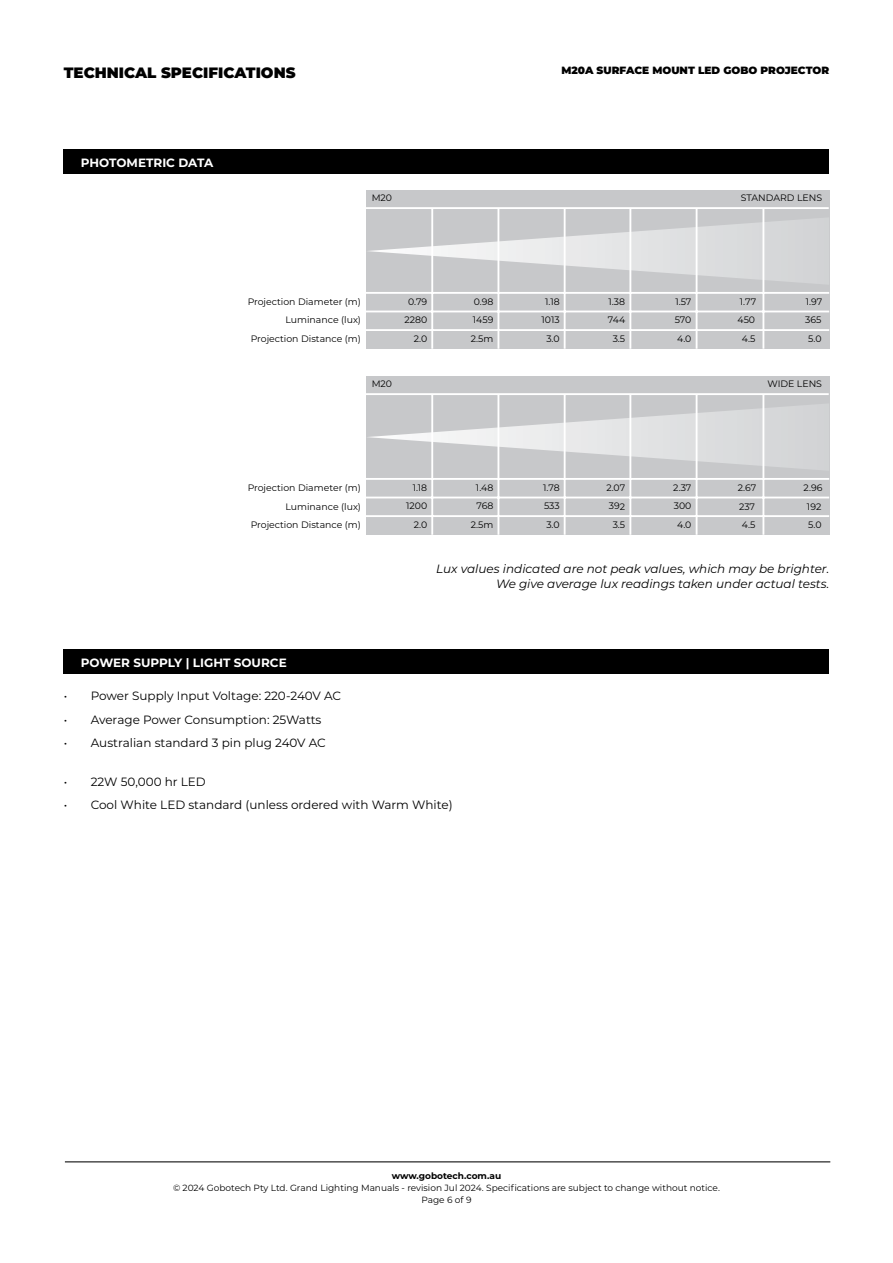
<style>
.page{position:relative;width:893px;height:1263px;background:#fff}
.page>*{position:absolute;margin:0;border:0;box-sizing:border-box;transform-origin:0 0}
.t1{font:900 15px "Montserrat";color:#000}
.t2{font:12px "Montserrat";color:#000}
.t3{font:italic 12px/15px "Montserrat";color:#000;text-align:right}
.t4{font:700 12px "Montserrat";color:#fff}
.t5{font:900 10.5px "Montserrat";color:#000}
.t6{font:9.3px/18.6px "Montserrat";color:#000;text-align:right}
.t7{font:9px/12px "Montserrat";color:#000;text-align:center}
.t8{font:700 9px "Montserrat";color:#000}
</style>
<div class="page">
<hr style="left:65px;top:1161px;width:765px;height:1px;background:#000">
<div style="left:64px;top:149px;width:765px;height:25px;background:#000"></div>
<div style="left:64px;top:649px;width:765px;height:25px;background:#000"></div>
<div style="left:366px;top:190px;width:463px;height:159px;background:#c7c8ca"></div>
<svg style="left:368px;top:217px;width:461px;height:68px"></svg>
<hr style="left:431px;top:208px;width:2px;height:141px;background:#fff">
<hr style="left:497px;top:208px;width:2px;height:141px;background:#fff">
<hr style="left:564px;top:208px;width:2px;height:141px;background:#fff">
<hr style="left:629px;top:208px;width:2px;height:141px;background:#fff">
<hr style="left:696px;top:208px;width:1px;height:141px;background:#fff">
<hr style="left:762px;top:208px;width:2px;height:141px;background:#fff">
<hr style="left:366px;top:207px;width:463px;height:2px;background:#fff">
<hr style="left:366px;top:292px;width:463px;height:2px;background:#fff">
<hr style="left:366px;top:311px;width:463px;height:1px;background:#fff">
<hr style="left:366px;top:329px;width:463px;height:2px;background:#fff">
<div style="left:366px;top:376px;width:463px;height:159px;background:#c7c8ca"></div>
<svg style="left:368px;top:403px;width:461px;height:68px"></svg>
<hr style="left:431px;top:394px;width:2px;height:141px;background:#fff">
<hr style="left:497px;top:394px;width:2px;height:141px;background:#fff">
<hr style="left:564px;top:394px;width:2px;height:141px;background:#fff">
<hr style="left:629px;top:394px;width:2px;height:141px;background:#fff">
<hr style="left:696px;top:394px;width:1px;height:141px;background:#fff">
<hr style="left:762px;top:394px;width:2px;height:141px;background:#fff">
<hr style="left:366px;top:393px;width:463px;height:2px;background:#fff">
<hr style="left:366px;top:478px;width:463px;height:2px;background:#fff">
<hr style="left:366px;top:497px;width:463px;height:1px;background:#fff">
<hr style="left:366px;top:515px;width:463px;height:2px;background:#fff">
<h1 class="t1" style="left:64px;top:62px;width:233px">TECHNICAL SPECIFICATIONS</h1>
<p class="t5" style="left:561px;top:62px;width:269px">M20A SURFACE MOUNT LED GOBO PROJECTOR</p>
<p class="t4" style="left:81px;top:154px;width:134px">PHOTOMETRIC DATA</p>
<p class="t6" style="left:372px;top:188px;width:22px">M20</p>
<p class="t6" style="left:741px;top:188px;width:83px">STANDARD LENS</p>
<p class="t6" style="left:248px;top:292px;width:115px">Projection Diameter (m)<br>Luminance (lux)<br>Projection Distance (m)</p>
<p class="t6" style="left:608px;top:291px;width:19px;text-align:left">1.38<br>744</p>
<p class="t6" style="left:408px;top:292px;width:21px">0.79</p>
<p class="t6" style="left:474px;top:292px;width:21px">0.98</p>
<p class="t6" style="left:675px;top:292px;width:18px">1.57</p>
<p class="t6" style="left:404px;top:310px;width:24px">2280</p>
<p class="t6" style="left:473px;top:310px;width:22px">1459</p>
<p class="t6" style="left:541px;top:310px;width:20px">1013</p>
<p class="t6" style="left:675px;top:310px;width:18px">570</p>
<p class="t6" style="left:613px;top:329px;width:14px">3.5</p>
<p class="t6" style="left:545px;top:292px;width:16px">1.18</p>
<p class="t6" style="left:740px;top:292px;width:18px">1.77</p>
<p class="t6" style="left:806px;top:292px;width:18px">1.97</p>
<p class="t6" style="left:737px;top:311px;width:19px">450</p>
<p class="t6" style="left:805px;top:311px;width:18px">365</p>
<p class="t6" style="left:414px;top:329px;width:15px">2.0</p>
<p class="t6" style="left:471px;top:329px;width:24px">2.5m</p>
<p class="t6" style="left:677px;top:329px;width:16px">4.0</p>
<p class="t6" style="left:546px;top:329px;width:15px">3.0</p>
<p class="t6" style="left:808px;top:329px;width:15px">5.0</p>
<p class="t6" style="left:742px;top:329px;width:15px">4.5</p>
<p class="t6" style="left:372px;top:374px;width:22px">M20</p>
<p class="t6" style="left:767px;top:374px;width:56px">WIDE LENS</p>
<p class="t6" style="left:248px;top:478px;width:115px">Projection Diameter (m)<br>Luminance (lux)<br>Projection Distance (m)</p>
<p class="t6" style="left:606px;top:477px;width:20px;text-align:left">2.07<br>392</p>
<p class="t6" style="left:413px;top:478px;width:16px">1.18</p>
<p class="t6" style="left:476px;top:478px;width:19px">1.48</p>
<p class="t6" style="left:673px;top:478px;width:20px">2.37</p>
<p class="t6" style="left:406px;top:496px;width:23px">1200</p>
<p class="t6" style="left:476px;top:496px;width:18px">768</p>
<p class="t6" style="left:544px;top:496px;width:17px">533</p>
<p class="t6" style="left:674px;top:496px;width:19px">300</p>
<p class="t6" style="left:613px;top:515px;width:14px">3.5</p>
<p class="t6" style="left:543px;top:478px;width:18px">1.78</p>
<p class="t6" style="left:738px;top:478px;width:20px">2.67</p>
<p class="t6" style="left:804px;top:478px;width:20px">2.96</p>
<p class="t6" style="left:739px;top:497px;width:17px">237</p>
<p class="t6" style="left:807px;top:497px;width:16px">192</p>
<p class="t6" style="left:414px;top:515px;width:15px">2.0</p>
<p class="t6" style="left:471px;top:515px;width:24px">2.5m</p>
<p class="t6" style="left:677px;top:515px;width:16px">4.0</p>
<p class="t6" style="left:546px;top:515px;width:15px">3.0</p>
<p class="t6" style="left:808px;top:515px;width:15px">5.0</p>
<p class="t6" style="left:742px;top:515px;width:15px">4.5</p>
<p class="t3" style="left:436px;top:561px;width:394px">Lux values indicated are not peak values, which may be brighter.<br>We give average lux readings taken under actual tests.</p>
<p class="t4" style="left:81px;top:654px;width:207px">POWER SUPPLY | LIGHT SOURCE</p>
<p class="t2" style="left:64px;top:688px;width:279px">• Power Supply Input Voltage: 220-240V AC</p>
<p class="t2" style="left:64px;top:711px;width:259px">• Average Power Consumption: 25Watts</p>
<p class="t2" style="left:64px;top:735px;width:264px">• Australian standard 3 pin plug 240V AC</p>
<p class="t2" style="left:64px;top:773px;width:144px">• 22W 50,000 hr LED</p>
<p class="t2" style="left:64px;top:797px;width:390px">• Cool White LED standard (unless ordered with Warm White)</p>
<p class="t8" style="left:392px;top:1169px;width:111px">www.gobotech.com.au</p>
<p class="t7" style="left:173px;top:1181px;width:548px">© 2024 Gobotech Pty Ltd. Grand Lighting Manuals - revision Jul 2024. Specifications are subject to change without notice.<br>Page 6 of 9</p>
</div>
